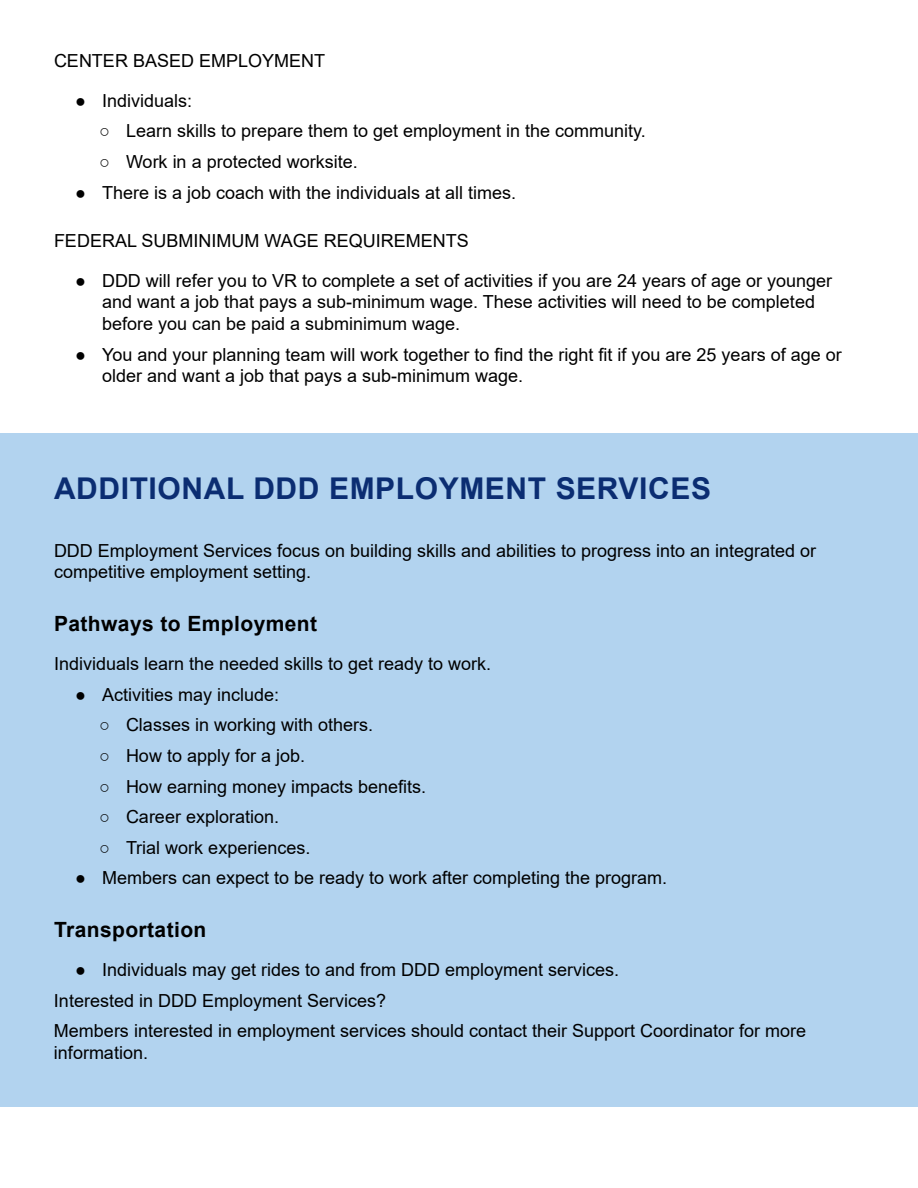
<style>
.page{position:relative;width:918px;height:1188px;background:#fff}
.page>*{position:absolute;margin:0;border:0;box-sizing:border-box;transform-origin:0 0}
.t1{font:700 30px "Arial";letter-spacing:.02em;color:#0b2d72}
.t2{font:700 21px "Arial";letter-spacing:.02em;color:#000}
.t3{font:18px/21.6px "Arial";color:#000}
</style>
<div class="page">
<div style="left:0;top:434px;width:918px;height:673px;background:#b2d3ef"></div>
<p class="t3" style="left:54px;top:50px;width:273px">CENTER BASED EMPLOYMENT</p>
<p class="t3" style="left:75px;top:89px;width:119px">● Individuals:</p>
<p class="t3" style="left:99px;top:120px;width:548px">○ Learn skills to prepare them to get employment in the community.</p>
<p class="t3" style="left:99px;top:151px;width:260px">○ Work in a protected worksite.</p>
<p class="t3" style="left:75px;top:181px;width:443px">● There is a job coach with the individuals at all times.</p>
<p class="t3" style="left:54px;top:230px;width:416px">FEDERAL SUBMINIMUM WAGE REQUIREMENTS</p>
<p class="t3" style="left:102px;top:269px;width:732px;text-indent:-27px">● DDD will refer you to VR to complete a set of activities if you are 24 years of age or younger and want a job that pays a sub-minimum wage. These activities will need to be completed before you can be paid a subminimum wage.</p>
<p class="t3" style="left:102px;top:343px;width:741px;text-indent:-27px">● You and your planning team will work together to find the right fit if you are 25 years of age or older and want a job that pays a sub-minimum wage.</p>
<h1 class="t1" style="left:54px;top:467px;width:659px">ADDITIONAL DDD EMPLOYMENT SERVICES</h1>
<p class="t3" style="left:54px;top:539px;width:764px">DDD Employment Services focus on building skills and abilities to progress into an integrated or competitive employment setting.</p>
<p class="t2" style="left:54px;top:608px;width:265px">Pathways to Employment</p>
<p class="t3" style="left:54px;top:653px;width:439px">Individuals learn the needed skills to get ready to work.</p>
<p class="t3" style="left:75px;top:683px;width:206px">● Activities may include:</p>
<p class="t3" style="left:99px;top:714px;width:276px">○ Classes in working with others.</p>
<p class="t3" style="left:99px;top:745px;width:208px">○ How to apply for a job.</p>
<p class="t3" style="left:99px;top:775px;width:329px">○ How earning money impacts benefits.</p>
<p class="t3" style="left:99px;top:806px;width:182px">○ Career exploration.</p>
<p class="t3" style="left:99px;top:836px;width:213px">○ Trial work experiences.</p>
<p class="t3" style="left:75px;top:867px;width:594px">● Members can expect to be ready to work after completing the program.</p>
<p class="t2" style="left:54px;top:914px;width:154px">Transportation</p>
<p class="t3" style="left:54px;top:954px;width:754px;line-height:30.6px;text-indent:21px">● Individuals may get rides to and from DDD employment services.<br>Interested in DDD Employment Services?<br>Members interested in employment services should contact their Support Coordinator for more</p>
<p class="t3" style="left:54px;top:1042px;width:96px">information.</p>
</div>
